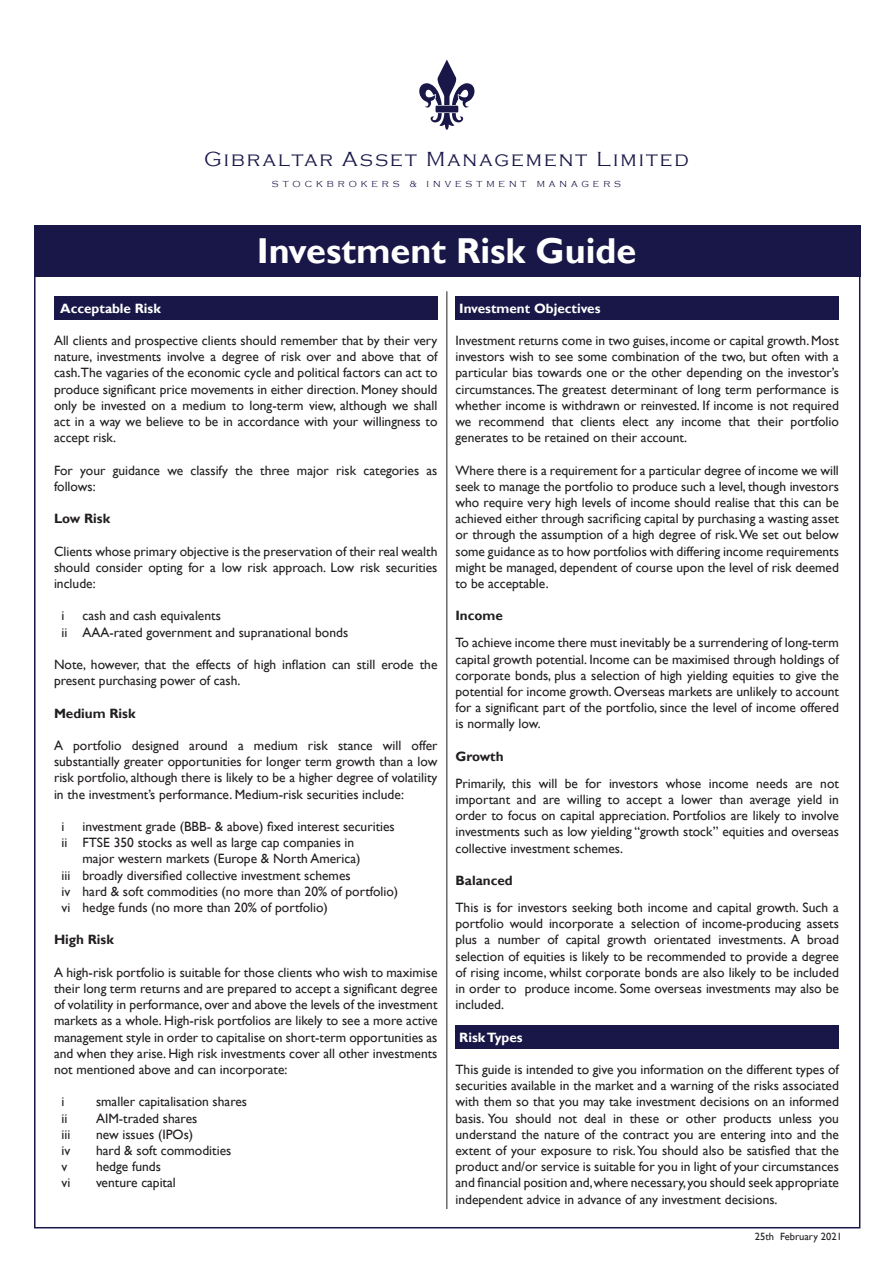
<style>
.page{position:relative;width:893px;height:1263px;background:#fff}
.page>*{position:absolute;margin:0;border:0;box-sizing:border-box;transform-origin:0 0}
.t1{font:700 36px "Gill Sans";color:#fff}
.t2{font:300 21px "Copperplate Gothic";letter-spacing:.1em;color:#191748}
.t3{font:13.5px/16.2px "Gill Sans";color:#231f20;text-align:justify}
.t4{font:700 13.5px "Gill Sans";color:#231f20}
.t5{font:700 13.5px "Gill Sans";color:#fff}
.t6{font:10.5px "Gill Sans";color:#231f20}
.t7{font:300 9px "Copperplate Gothic";letter-spacing:.44em;color:#191748}
</style>
<div class="page">
<svg style="left:419px;top:60px;width:56px;height:70px"></svg>
<div style="left:455px;top:296px;width:384px;height:24px;background:#191748"></div>
<div style="left:455px;top:1025px;width:384px;height:23px;background:#191748"></div>
<div style="left:54px;top:296px;width:383px;height:24px;background:#191747"></div>
<hr style="left:446px;top:291px;width:1px;height:918px;background:#231f20">
<div style="left:34px;top:225px;width:826px;height:51px;background:#191748"></div>
<p class="t2" style="left:204px;top:147px;width:486px">Gibraltar Asset Management Limited</p>
<p class="t7" style="left:272px;top:180px;width:351px">STOCKBROKERS &amp; INVESTMENT MANAGERS</p>
<p class="t1" style="left:257px;top:230px;width:381px">Investment Risk Guide</p>
<p class="t5" style="left:60px;top:300px;width:102px">Acceptable Risk</p>
<p class="t3" style="left:54px;top:333px;width:385px">All clients and prospective clients should remember that by their very nature, investments involve a degree of risk over and above that of cash.The vagaries of the economic cycle and political factors can act to produce significant price movements in either direction. Money should only be invested on a medium to long-term view, although we shall act in a way we believe to be in accordance with your willingness to accept risk.</p>
<p class="t3" style="left:54px;top:462px;width:385px">For your guidance we classify the three major risk categories as follows:</p>
<p class="t4" style="left:54px;top:510px;width:58px">Low Risk</p>
<p class="t3" style="left:54px;top:543px;width:385px">Clients whose primary objective is the preservation of their real wealth should consider opting for a low risk approach. Low risk securities include:</p>
<p class="t3" style="left:62px;top:608px;width:4px">i</p>
<p class="t3" style="left:82px;top:608px;width:140px">cash and cash equivalents</p>
<p class="t3" style="left:62px;top:624px;width:288px">ii AAA-rated government and supranational bonds</p>
<p class="t3" style="left:54px;top:657px;width:385px">Note, however, that the effects of high inflation can still erode the present purchasing power of cash.</p>
<p class="t4" style="left:54px;top:705px;width:83px">Medium Risk</p>
<p class="t3" style="left:54px;top:738px;width:385px">A portfolio designed around a medium risk stance will offer substantially greater opportunities for longer term growth than a low risk portfolio, although there is likely to be a higher degree of volatility in the investment’s performance. Medium-risk securities include:</p>
<p class="t3" style="left:62px;top:819px;width:4px">i</p>
<p class="t3" style="left:82px;top:819px;width:314px">investment grade (BBB- &amp; above) fixed interest securities</p>
<p class="t3" style="left:62px;top:835px;width:294px">ii FTSE 350 stocks as well as large cap companies in</p>
<p class="t3" style="left:82px;top:851px;width:280px">major western markets (Europe &amp; North America)</p>
<p class="t3" style="left:62px;top:867px;width:291px">iii broadly diversified collective investment schemes</p>
<p class="t3" style="left:62px;top:883px;width:338px">iv hard &amp; soft commodities (no more than 20% of portfolio)</p>
<p class="t3" style="left:62px;top:900px;width:268px">vi hedge funds (no more than 20% of portfolio)</p>
<p class="t4" style="left:54px;top:932px;width:61px">High Risk</p>
<p class="t3" style="left:54px;top:964px;width:385px">A high-risk portfolio is suitable for those clients who wish to maximise their long term returns and are prepared to accept a significant degree of volatility in performance, over and above the levels of the investment markets as a whole. High-risk portfolios are likely to see a more active management style in order to capitalise on short-term opportunities as and when they arise. High risk investments cover all other investments not mentioned above and can incorporate:</p>
<p class="t3" style="left:62px;top:1094px;width:4px">i</p>
<p class="t3" style="left:96px;top:1094px;width:153px">smaller capitalisation shares</p>
<p class="t3" style="left:62px;top:1110px;width:7px">ii</p>
<p class="t3" style="left:96px;top:1110px;width:103px">AIM-traded shares</p>
<p class="t3" style="left:62px;top:1126px;width:10px">iii</p>
<p class="t3" style="left:96px;top:1126px;width:99px">new issues (IPOs)</p>
<p class="t3" style="left:62px;top:1143px;width:10px">iv</p>
<p class="t3" style="left:96px;top:1143px;width:137px">hard &amp; soft commodities</p>
<p class="t3" style="left:62px;top:1159px;width:7px">v</p>
<p class="t3" style="left:96px;top:1159px;width:67px">hedge funds</p>
<p class="t3" style="left:62px;top:1175px;width:10px">vi</p>
<p class="t3" style="left:96px;top:1175px;width:81px">venture capital</p>
<p class="t5" style="left:459px;top:300px;width:143px">Investment Objectives</p>
<p class="t3" style="left:455px;top:333px;width:385px">Investment returns come in two guises, income or capital growth. Most investors wish to see some combination of the two, but often with a particular bias towards one or the other depending on the investor’s circumstances. The greatest determinant of long term performance is whether income is withdrawn or reinvested. If income is not required we recommend that clients elect any income that their portfolio generates to be retained on their account.</p>
<p class="t3" style="left:455px;top:462px;width:385px">Where there is a requirement for a particular degree of income we will seek to manage the portfolio to produce such a level, though investors who require very high levels of income should realise that this can be achieved either through sacrificing capital by purchasing a wasting asset or through the assumption of a high degree of risk. We set out below some guidance as to how portfolios with differing income requirements might be managed, dependent of course upon the level of risk deemed to be acceptable.</p>
<p class="t4" style="left:455px;top:608px;width:49px">Income</p>
<p class="t3" style="left:455px;top:635px;width:385px">To achieve income there must inevitably be a surrendering of long-term capital growth potential. Income can be maximised through holdings of corporate bonds, plus a selection of high yielding equities to give the potential for income growth. Overseas markets are unlikely to account for a significant part of the portfolio, since the level of income offered is normally low.</p>
<p class="t4" style="left:455px;top:748px;width:50px">Growth</p>
<p class="t3" style="left:455px;top:775px;width:385px">Primarily, this will be for investors whose income needs are not important and are willing to accept a lower than average yield in order to focus on capital appreciation. Portfolios are likely to involve investments such as low yielding “growth stock” equities and overseas collective investment schemes.</p>
<p class="t4" style="left:455px;top:872px;width:59px">Balanced</p>
<p class="t3" style="left:455px;top:900px;width:385px">This is for investors seeking both income and capital growth. Such a portfolio would incorporate a selection of income-producing assets plus a number of capital growth orientated investments. A broad selection of equities is likely to be recommended to provide a degree of rising income, whilst corporate bonds are also likely to be included in order to produce income. Some overseas investments may also be included.</p>
<p class="t5" style="left:459px;top:1029px;width:65px">Risk Types</p>
<p class="t3" style="left:455px;top:1062px;width:385px">This guide is intended to give you information on the different types of securities available in the market and a warning of the risks associated with them so that you may take investment decisions on an informed basis. You should not deal in these or other products unless you understand the nature of the contract you are entering into and the extent of your exposure to risk. You should also be satisfied that the product and/or service is suitable for you in light of your circumstances and financial position and, where necessary, you should seek appropriate independent advice in advance of any investment decisions.</p>
<p class="t6" style="left:755px;top:1231px;width:89px">25th February 2021</p>
</div>
